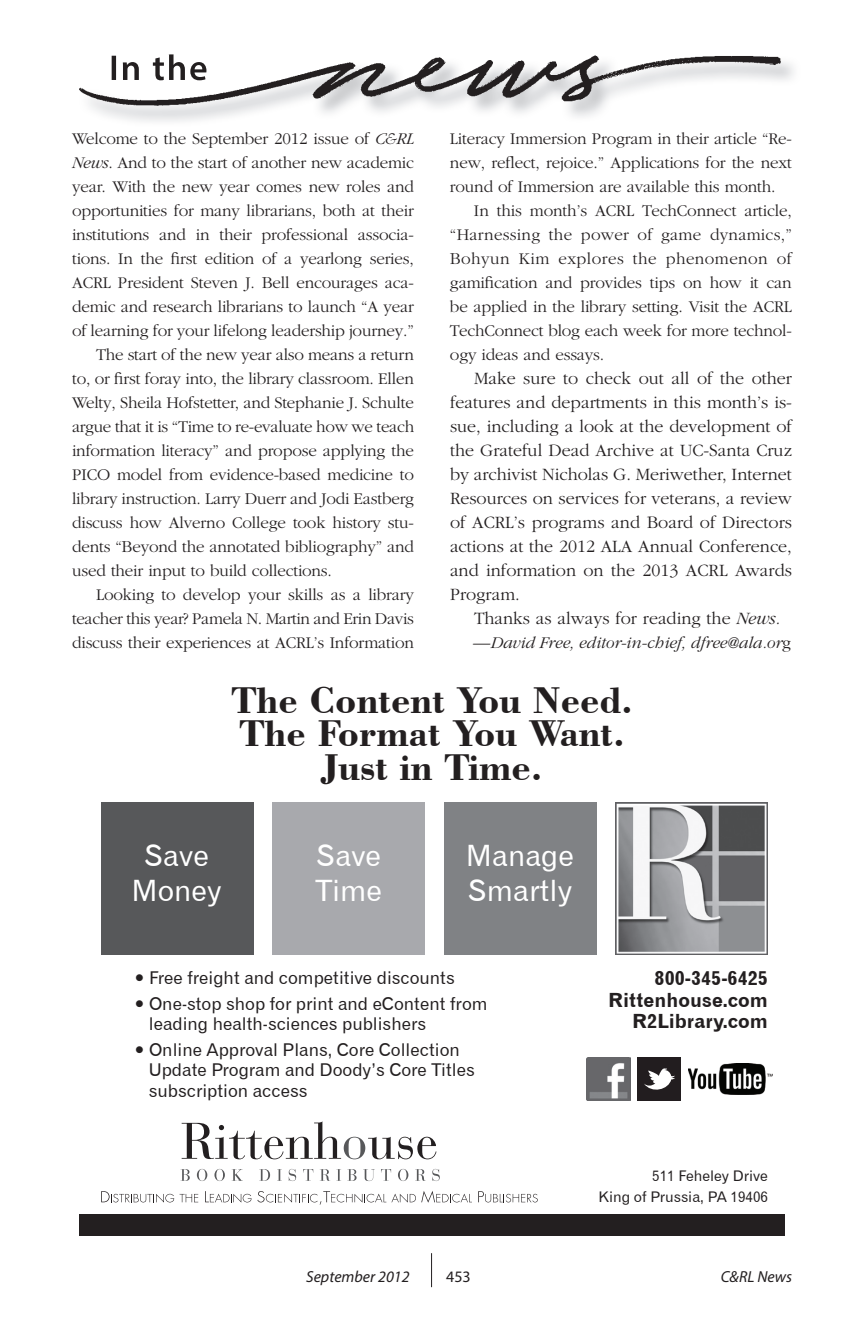
<style>
.page{position:relative;width:864px;height:1332px;background:#fff}
.page>*{position:absolute;margin:0;border:0;box-sizing:border-box;transform-origin:0 0}
.t1{font:700 39.2px/33.4px "Bodoni BT";color:#231f20;text-align:center}
.t2{font:29.4px/34.8px "Gothic 720 BT Roman B";color:#fff}
.t3{font:19.6px/21.6px "Gothic 720 BT Bold B";color:#231f20;text-align:right}
.t4{font:300 18px/24px "Garamond";color:#231f20;text-align:justify}
.t5{font:17.6px/20.6px "Gothic 720 BT Roman B";color:#231f20}
.t6{font:300 17px "Garamond";letter-spacing:-.01em;color:#231f20}
.t7{font:italic 300 17px "Garamond";letter-spacing:-.005em;color:#231f20}
.t8{font:300 17px "Garamond";letter-spacing:.015em;color:#231f20}
.t9{font:300 17px "Garamond";letter-spacing:.025em;color:#231f20}
.t10{font:italic 16px "Myriad Pro";color:#231f20}
.t11{font:16px "Myriad Pro";color:#231f20}
.t12{font:14.8px/20.6px "Gothic 720 BT Roman B";color:#231f20;text-align:right}
.s1{font-style:italic}
.s2{font-style:normal}
</style>
<div class="page">
<hr style="left:431px;top:1253px;width:1px;height:34px;background:#231f20">
<img style="left:79px;top:55px;width:713px;height:60px">
<div style="left:101px;top:802px;width:152px;height:153px;background:#57585a"></div>
<div style="left:273px;top:802px;width:152px;height:153px;background:#a8a9ad"></div>
<div style="left:444px;top:802px;width:152px;height:153px;background:#808285"></div>
<img style="left:616px;top:802px;width:152px;height:153px">
<div style="left:79px;top:1215px;width:706px;height:21px;background:#231f20"></div>
<svg style="left:182px;top:1121px;width:254px;height:38px"></svg>
<svg style="left:181px;top:1169px;width:9px;height:12px"></svg>
<svg style="left:197px;top:1169px;width:10px;height:12px"></svg>
<svg style="left:214px;top:1169px;width:11px;height:12px"></svg>
<svg style="left:232px;top:1169px;width:11px;height:12px"></svg>
<svg style="left:259px;top:1169px;width:11px;height:12px"></svg>
<svg style="left:277px;top:1169px;width:5px;height:12px"></svg>
<svg style="left:289px;top:1169px;width:7px;height:12px"></svg>
<svg style="left:303px;top:1169px;width:10px;height:12px"></svg>
<svg style="left:320px;top:1169px;width:10px;height:12px"></svg>
<svg style="left:336px;top:1169px;width:5px;height:12px"></svg>
<svg style="left:347px;top:1169px;width:10px;height:12px"></svg>
<svg style="left:363px;top:1169px;width:12px;height:12px"></svg>
<svg style="left:381px;top:1169px;width:10px;height:12px"></svg>
<svg style="left:398px;top:1169px;width:10px;height:12px"></svg>
<svg style="left:415px;top:1169px;width:11px;height:12px"></svg>
<svg style="left:432px;top:1169px;width:8px;height:12px"></svg>
<svg style="left:101px;top:1191px;width:73px;height:12px"></svg>
<svg style="left:180px;top:1194px;width:18px;height:8px"></svg>
<svg style="left:205px;top:1191px;width:267px;height:14px"></svg>
<svg style="left:478px;top:1191px;width:60px;height:11px"></svg>
<img style="left:688px;top:1064px;width:84px;height:30px">
<img style="left:587px;top:1057px;width:43px;height:44px">
<div style="left:637px;top:1057px;width:44px;height:44px;background:#221d1f"></div>
<svg style="left:644px;top:1068px;width:31px;height:22px"></svg>
<p class="t6" style="left:72px;top:130px;width:343px">Welcome to the September 2012 issue of <span class="s1">C&amp;RL</span></p>
<p class="t6" style="left:72px;top:154px;width:343px"><span class="s1">News</span>. And to the start of another new academic</p>
<p class="t6" style="left:72px;top:178px;width:343px">year. With the new year comes new roles and</p>
<p class="t6" style="left:72px;top:202px;width:343px">opportunities for many librarians, both at their</p>
<p class="t6" style="left:72px;top:226px;width:343px">institutions and in their professional associa-</p>
<p class="t6" style="left:72px;top:250px;width:343px">tions. In the first edition of a yearlong series,</p>
<p class="t6" style="left:72px;top:274px;width:343px">ACRL President Steven J. Bell encourages aca-</p>
<p class="t6" style="left:72px;top:298px;width:343px">demic and research librarians to launch “A year</p>
<p class="t6" style="left:72px;top:322px;width:343px">of learning for your lifelong leadership journey.”</p>
<p class="t6" style="left:96px;top:346px;width:319px">The start of the new year also means a return</p>
<p class="t6" style="left:72px;top:370px;width:343px">to, or first foray into, the library classroom. Ellen</p>
<p class="t6" style="left:72px;top:394px;width:343px">Welty, Sheila Hofstetter, and Stephanie J. Schulte</p>
<p class="t6" style="left:72px;top:418px;width:344px">argue that it is “Time to re-evaluate how we teach</p>
<p class="t6" style="left:72px;top:442px;width:343px">information literacy” and propose applying the</p>
<p class="t6" style="left:72px;top:466px;width:343px">PICO model from evidence-based medicine to</p>
<p class="t6" style="left:72px;top:490px;width:343px">library instruction. Larry Duerr and Jodi Eastberg</p>
<p class="t6" style="left:72px;top:514px;width:343px">discuss how Alverno College took history stu-</p>
<p class="t6" style="left:72px;top:538px;width:343px">dents “Beyond the annotated bibliography” and</p>
<p class="t6" style="left:72px;top:562px;width:261px">used their input to build collections.</p>
<p class="t6" style="left:96px;top:586px;width:319px">Looking to develop your skills as a library</p>
<p class="t6" style="left:72px;top:610px;width:343px">teacher this year? Pamela N. Martin and Erin Davis</p>
<p class="t6" style="left:72px;top:634px;width:343px">discuss their experiences at ACRL’s Information</p>
<p class="t6" style="left:450px;top:130px;width:344px">Literacy Immersion Program in their article “Re-</p>
<p class="t6" style="left:450px;top:154px;width:344px">new, reflect, rejoice.” Applications for the next</p>
<p class="t6" style="left:450px;top:178px;width:327px">round of Immersion are available this month.</p>
<p class="t6" style="left:474px;top:202px;width:319px">In this month’s ACRL TechConnect article,</p>
<p class="t8" style="left:450px;top:226px;width:343px">“Harnessing the power of game dynamics,”</p>
<p class="t9" style="left:450px;top:250px;width:343px">Bohyun Kim explores the phenomenon of</p>
<p class="t6" style="left:450px;top:274px;width:343px">gamification and provides tips on how it can</p>
<p class="t6" style="left:450px;top:298px;width:344px">be applied in the library setting. Visit the ACRL</p>
<p class="t6" style="left:450px;top:322px;width:344px">TechConnect blog each week for more technol-</p>
<p class="t6" style="left:450px;top:346px;width:156px">ogy ideas and essays.</p>
<p class="t4" style="left:450px;top:367px;width:344px;text-indent:24px">Make sure to check out all of the other features and departments in this month’s is&shy;sue, including a look at the development of the Grateful Dead Archive at UC-Santa Cruz by archivist Nicholas G. Meriwether, Internet Resources on services for veterans, a review of ACRL’s programs and Board of Directors actions at the 2012 ALA Annual Conference, and information on the 2013 ACRL Awards Program.</p>
<p class="t4" style="left:474px;top:607px;width:308px">Thanks as always for reading the <span class="s1">News.</span></p>
<p class="t7" style="left:474px;top:634px;width:318px">—David Free, editor-in-chief, dfree@ala.or<span class="s2">g</span></p>
<h1 class="t1" style="left:231px;top:682px;width:404px">The Content You Need.<br>The Format You Want.<br>Just in Time.</h1>
<h2 class="t2" style="left:132px;top:838px;width:91px;text-align:center">Save<br>Money</h2>
<h2 class="t2" style="left:316px;top:838px;width:68px">Save<br>Time</h2>
<h2 class="t2" style="left:466px;top:838px;width:110px">Manage<br>Smartly</h2>
<p class="t5" style="left:135px;top:967px;width:321px">● Free freight and competitive discounts</p>
<p class="t5" style="left:149px;top:993px;width:340px;text-indent:-14px">● One-stop shop for print and eContent from leading health-sciences publishers</p>
<p class="t5" style="left:149px;top:1039px;width:327px;text-indent:-14px">● Online Approval Plans, Core Collection<br>Update Program and Doody’s Core Titles subscription access</p>
<p class="t3" style="left:608px;top:967px;width:161px">800-345-6425<br>Rittenhouse.com<br>R2Library.com</p>
<p class="t12" style="left:599px;top:1165px;width:171px">511 Feheley Drive<br>King of Prussia, PA 19406</p>
<p class="t10" style="left:306px;top:1267px;width:105px">September 2012</p>
<p class="t11" style="left:446px;top:1267px;width:26px">453</p>
<p class="t10" style="left:721px;top:1267px;width:73px">C&amp;RL News</p>
</div>
